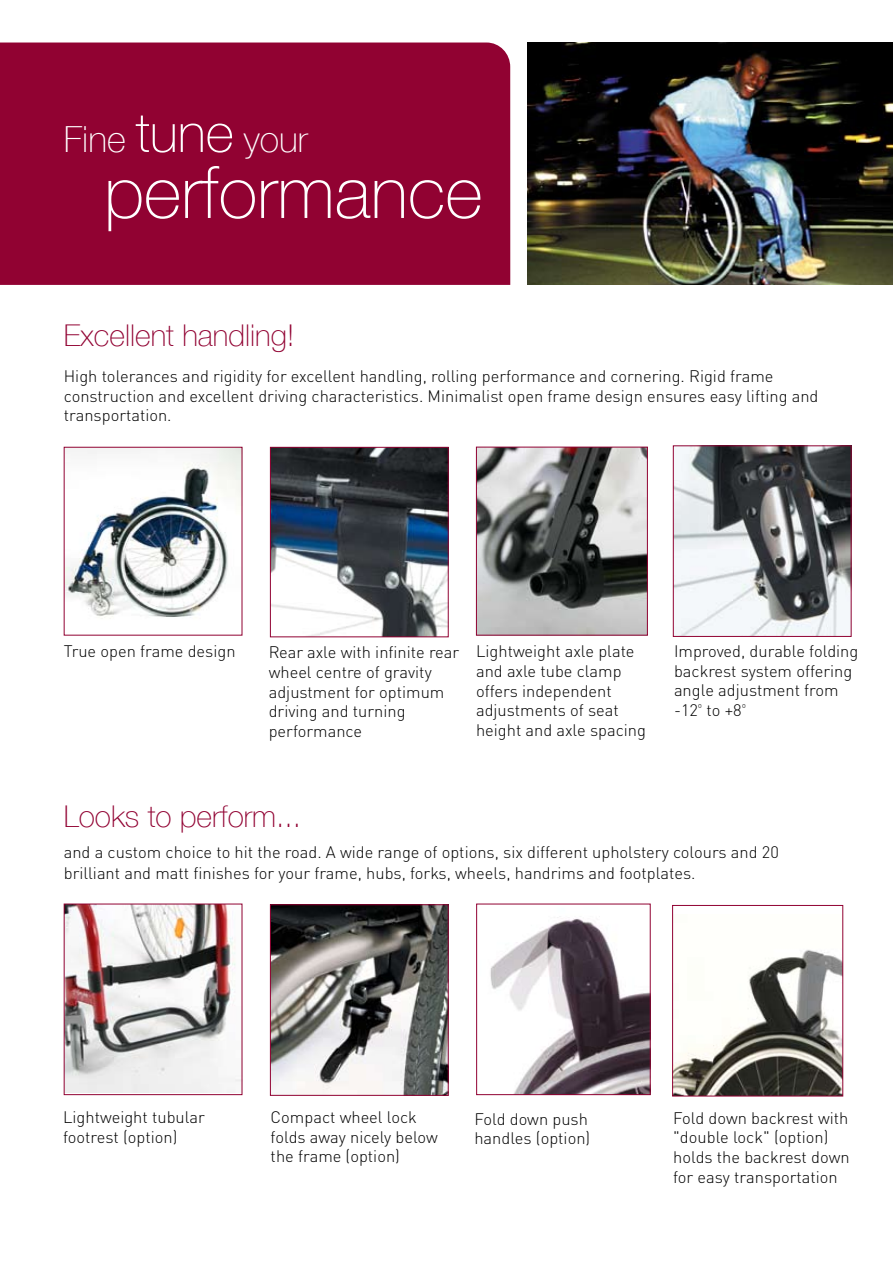
<style>
.page{position:relative;width:893px;height:1263px;background:#fff}
.page>*{position:absolute;margin:0;border:0;box-sizing:border-box;transform-origin:0 0}
.t1{font:100 72px "Helvetica Neue LT Com";color:#fff}
.t2{font:100 36px "Helvetica Neue LT Com";color:#fff}
.t3{font:100 30px "Helvetica Neue LT Com";color:#910232}
.t4{font:300 16.5px/19.8px "DINOT";color:#000}
.s1{font-size:54px}
</style>
<div class="page">
<div style="left:0;top:43px;width:510px;height:242px;background:#910232"></div>
<img style="left:527px;top:43px;width:366px;height:242px">
<img style="left:272px;top:449px;width:175px;height:186px">
<div style="left:270px;top:447px;width:179px;height:190px;border:1px solid #910232"></div>
<img style="left:478px;top:449px;width:168px;height:184px">
<div style="left:476px;top:447px;width:172px;height:188px;border:1px solid #910232"></div>
<img style="left:66px;top:449px;width:174px;height:168px">
<img style="left:272px;top:906px;width:175px;height:188px">
<div style="left:270px;top:904px;width:179px;height:192px;border:1px solid #910232"></div>
<img style="left:675px;top:447px;width:174px;height:188px">
<div style="left:673px;top:445px;width:178px;height:192px;border:1px solid #910232"></div>
<img style="left:66px;top:906px;width:174px;height:186px">
<div style="left:64px;top:904px;width:178px;height:191px;border:1px solid #910232"></div>
<img style="left:490px;top:917px;width:159px;height:176px">
<div style="left:476px;top:904px;width:175px;height:191px;border:1px solid #910232"></div>
<img style="left:674px;top:949px;width:167px;height:145px">
<div style="left:672px;top:905px;width:171px;height:191px;border:1px solid #910232"></div>
<h2 class="t2" style="left:64px;top:118px;width:246px">Fine <span class="s1">tune</span> your</h2>
<h1 class="t1" style="left:104px;top:150px;width:380px">performance</h1>
<h3 class="t3" style="left:64px;top:317px;width:232px">Excellent handling!</h3>
<p class="t4" style="left:64px;top:366px;width:756px">High tolerances and rigidity for excellent handling, rolling performance and cornering. Rigid frame construction and excellent driving characteristics. Minimalist open frame design ensures easy lifting and transportation.</p>
<p class="t4" style="left:64px;top:641px;width:173px">True open frame design</p>
<p class="t4" style="left:674px;top:641px;width:186px">Improved, durable folding backrest system offering angle adjustment from -12<sup>º</sup> to +8<sup>º</sup></p>
<p class="t4" style="left:269px;top:642px;width:192px">Rear axle with infinite rear wheel centre of gravity adjustment for optimum driving and turning performance</p>
<p class="t4" style="left:476px;top:641px;width:171px">Lightweight axle plate and axle tube clamp offers independent adjustments of seat height and axle spacing</p>
<h3 class="t3" style="left:64px;top:798px;width:239px">Looks to perform...</h3>
<p class="t4" style="left:64px;top:841px;width:717px;line-height:21px">and a custom choice to hit the road. A wide range of options, six different upholstery colours and 20 brilliant and matt finishes for your frame, hubs, forks, wheels, handrims and footplates.</p>
<p class="t4" style="left:271px;top:1107px;width:169px">Compact wheel lock folds away nicely below the frame (option)</p>
<p class="t4" style="left:63px;top:1107px;width:143px">Lightweight tubular footrest (option)</p>
<p class="t4" style="left:474px;top:1108px;width:117px">Fold down push handles (option)</p>
<p class="t4" style="left:673px;top:1107px;width:178px">Fold down backrest with "double lock" (option) holds the backrest down for easy transportation</p>
</div>
